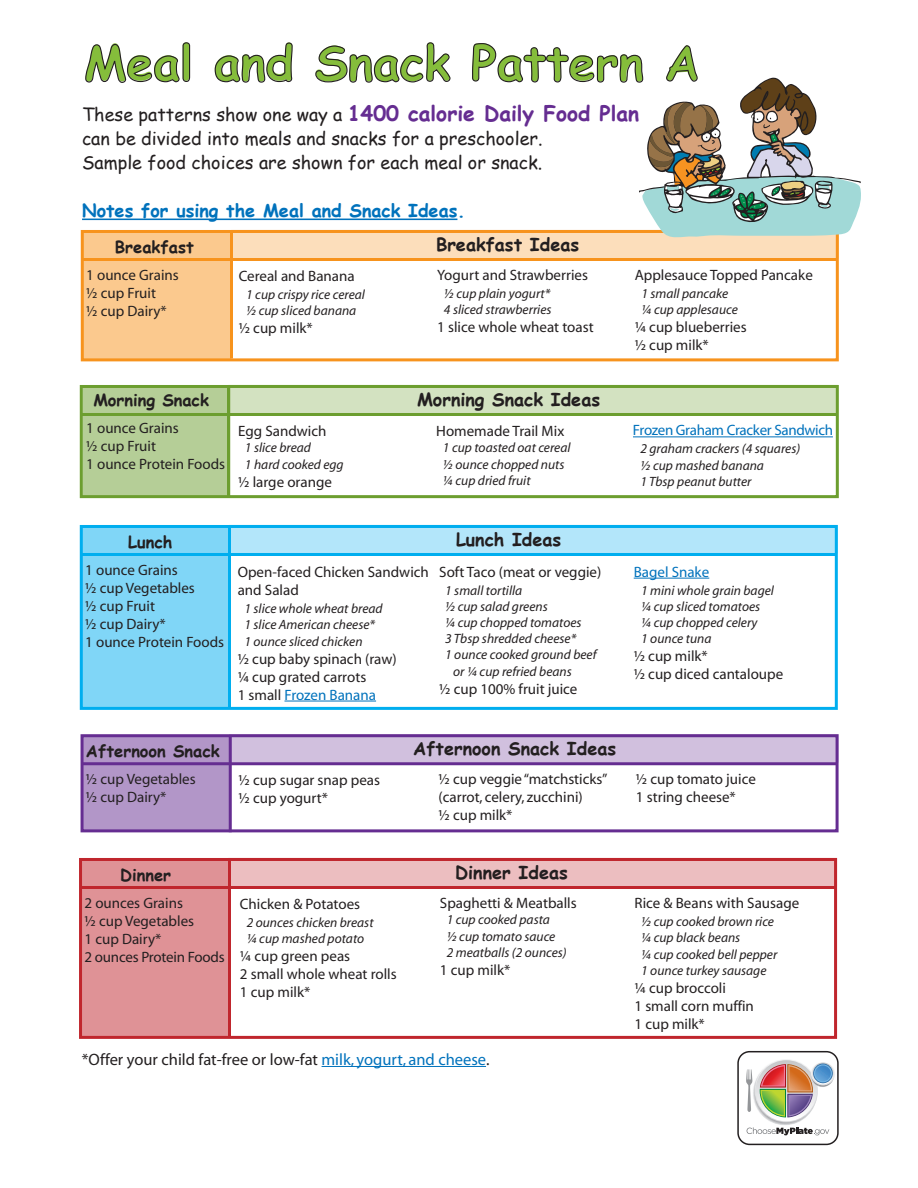
<style>
.page{position:relative;width:918px;height:1188px;background:#fff}
.page>*{position:absolute;margin:0;border:0;box-sizing:border-box;transform-origin:0 0}
.t1{font:700 48px "Comic Sans MS";color:#85bd3b}
.t2{font:18px/24px "Comic Sans MS";color:#231f20}
.t3{font:700 18px "Comic Sans MS";color:#231f20}
.t4{font:700 18px "Comic Sans MS";color:#0072bc}
.t5{font:16.5px "Myriad";color:#231f20}
.t6{font:700 16.5px "Comic Sans MS";color:#231f20}
.t7{font:15px/18px "Myriad";color:#231f20}
.t8{font:15px "Myriad";letter-spacing:-.02em;color:#0072bc}
.t9{font:15px "Myriad";color:#0072bc}
.t10{font:italic 13.5px/16.2px "Myriad";color:#231f20}
.s1{font-weight:700;font-size:21px;color:#652d91}
.s2{color:#0072bc}
</style>
<div class="page">
<hr style="left:322px;top:1066px;width:164px;height:1px;background:#0072bc">
<div style="left:81px;top:230px;width:758px;height:131px;border:3px solid #f7931d"></div>
<div style="left:82px;top:231px;width:149px;height:128px;background:#fbc98e;border:3px solid #f7931d"></div>
<div style="left:231px;top:230px;width:608px;height:28px;background:#fcdebb;border:3px solid #f7931d"></div>
<hr style="left:83px;top:258px;width:755px;height:3px;background:#f7931d">
<div style="left:80px;top:385px;width:759px;height:113px;border:3px solid #6c9e2f"></div>
<div style="left:82px;top:387px;width:148px;height:110px;background:#b5ce97;border:3px solid #6c9e2f"></div>
<div style="left:228px;top:385px;width:610px;height:28px;background:#d3e2c1;border:3px solid #6c9e2f"></div>
<hr style="left:80px;top:413px;width:756px;height:3px;background:#6c9e2f">
<div style="left:80px;top:525px;width:758px;height:185px;border:3px solid #00aeef"></div>
<div style="left:81px;top:526px;width:149px;height:182px;background:#80d6f7;border:3px solid #00aeef"></div>
<div style="left:229px;top:525px;width:609px;height:28px;background:#b3e6fa;border:3px solid #00aeef"></div>
<hr style="left:81px;top:553px;width:756px;height:3px;background:#00aeef">
<hr style="left:284px;top:701px;width:92px;height:1px;background:#0072bc">
<hr style="left:634px;top:578px;width:75px;height:1px;background:#0072bc">
<div style="left:81px;top:734px;width:758px;height:98px;border:3px solid #652d91"></div>
<div style="left:82px;top:735px;width:149px;height:95px;background:#b296c8;border:3px solid #652d91"></div>
<div style="left:229px;top:734px;width:610px;height:29px;background:#d1c0de;border:3px solid #652d91"></div>
<hr style="left:83px;top:762px;width:754px;height:3px;background:#652d91">
<div style="left:79px;top:858px;width:758px;height:181px;border:3px solid #c0262d"></div>
<div style="left:81px;top:859px;width:149px;height:178px;background:#df9296;border:3px solid #c0262d"></div>
<div style="left:228px;top:858px;width:609px;height:28px;background:#ecbec0;border:3px solid #c0262d"></div>
<hr style="left:81px;top:886px;width:755px;height:3px;background:#c0262d">
<hr style="left:230px;top:230px;width:3px;height:128px;background:#f7931d">
<hr style="left:227px;top:386px;width:3px;height:111px;background:#6c9e2f">
<hr style="left:228px;top:526px;width:3px;height:182px;background:#00aeef">
<hr style="left:229px;top:736px;width:3px;height:96px;background:#652d91">
<hr style="left:228px;top:859px;width:3px;height:178px;background:#c0262d">
<hr style="left:633px;top:436px;width:200px;height:1px;background:#0072bc">
<svg style="left:85px;top:42px;width:106px;height:41px"></svg>
<svg style="left:214px;top:42px;width:79px;height:41px"></svg>
<svg style="left:315px;top:42px;width:136px;height:41px"></svg>
<hr style="left:82px;top:219px;width:375px;height:1px;background:#0072bc">
<svg style="left:471px;top:43px;width:390px;height:198px"></svg>
<svg style="left:737px;top:1051px;width:102px;height:94px"></svg>
<h1 class="t1" style="left:84px;top:28px;width:617px">Meal and Snack Pattern A</h1>
<p class="t2" style="left:82px;top:102px;width:559px">These patterns show one way a <span class="s1">1400 calorie Daily Food Plan </span>can be divided into meals and snacks for a preschooler.<br>Sample food choices are shown for each meal or snack.</p>
<p class="t4" style="left:82px;top:197px;width:385px">Notes for using the Meal and Snack Ideas.</p>
<p class="t6" style="left:115px;top:234px;width:80px">Breakfast</p>
<p class="t3" style="left:436px;top:231px;width:145px">Breakfast Ideas</p>
<p class="t7" style="left:86px;top:266px;width:94px">1 ounce Grains ½ cup Fruit<br>½ cup Dairy*</p>
<p class="t7" style="left:239px;top:267px;width:117px">Cereal and Banana</p>
<p class="t7" style="left:437px;top:267px;width:152px">Yogurt and Strawberries</p>
<p class="t10" style="left:444px;top:286px;width:109px">½ cup plain yogurt*<br>4 sliced strawberries</p>
<p class="t7" style="left:437px;top:319px;width:158px">1 slice whole wheat toast</p>
<p class="t10" style="left:246px;top:287px;width:120px">1 cup crispy rice cereal ½ cup sliced banana</p>
<p class="t7" style="left:239px;top:319px;width:76px">½ cup milk*</p>
<p class="t6" style="left:93px;top:387px;width:117px">Morning Snack</p>
<p class="t7" style="left:86px;top:419px;width:140px">1 ounce Grains<br>½ cup Fruit<br>1 ounce Protein Foods</p>
<p class="t7" style="left:238px;top:423px;width:90px">Egg Sandwich</p>
<p class="t10" style="left:245px;top:440px;width:100px">1 slice bread<br>1 hard cooked egg</p>
<p class="t7" style="left:238px;top:473px;width:95px">½ large orange</p>
<p class="t3" style="left:417px;top:386px;width:185px">Morning Snack Ideas</p>
<p class="t7" style="left:436px;top:423px;width:130px">Homemade Trail Mix</p>
<p class="t10" style="left:443px;top:440px;width:129px">1 cup toasted oat cereal ½ ounce chopped nuts ¼ cup dried fruit</p>
<p class="t6" style="left:128px;top:529px;width:46px">Lunch</p>
<p class="t3" style="left:456px;top:526px;width:107px">Lunch Ideas</p>
<p class="t7" style="left:85px;top:561px;width:140px">1 ounce Grains<br>½ cup Vegetables<br>½ cup Fruit<br>½ cup Dairy*<br>1 ounce Protein Foods</p>
<p class="t7" style="left:238px;top:564px;width:193px">Open-faced Chicken Sandwich and Salad</p>
<p class="t7" style="left:439px;top:563px;width:164px">Soft Taco (meat or veggie)</p>
<p class="t10" style="left:445px;top:583px;width:79px">1 small tortilla</p>
<p class="t10" style="left:445px;top:599px;width:104px">½ cup salad greens</p>
<p class="t10" style="left:445px;top:615px;width:138px">¼ cup chopped tomatoes</p>
<p class="t10" style="left:445px;top:631px;width:133px">3 Tbsp shredded cheese*</p>
<p class="t10" style="left:445px;top:647px;width:153px">1 ounce cooked ground beef</p>
<p class="t10" style="left:453px;top:664px;width:120px">or ¼ cup refried beans</p>
<p class="t7" style="left:439px;top:680px;width:140px">½ cup 100% fruit juice</p>
<p class="t10" style="left:244px;top:601px;width:140px">1 slice whole wheat bread<br>1 slice American cheese*<br>1 ounce sliced chicken</p>
<p class="t7" style="left:238px;top:650px;width:160px">½ cup baby spinach (raw) ¼ cup grated carrots<br>1 small <span class="s2">Frozen Banana</span></p>
<p class="t7" style="left:635px;top:267px;width:180px">Applesauce Topped Pancake</p>
<p class="t10" style="left:641px;top:286px;width:98px">1 small pancake ¼ cup applesauce</p>
<p class="t7" style="left:635px;top:319px;width:114px">¼ cup blueberries ½ cup milk*</p>
<p class="t8" style="left:633px;top:423px;width:202px">Frozen Graham Cracker Sandwich</p>
<p class="t10" style="left:640px;top:441px;width:161px">2 graham crackers (4 squares) ½ cup mashed banana<br>1 Tbsp peanut butter</p>
<p class="t9" style="left:634px;top:564px;width:77px">Bagel Snake</p>
<p class="t10" style="left:641px;top:583px;width:134px">1 mini whole grain bagel ¼ cup sliced tomatoes<br>¼ cup chopped celery<br>1 ounce tuna</p>
<p class="t7" style="left:634px;top:648px;width:151px">½ cup milk*<br>½ cup diced cantaloupe</p>
<p class="t6" style="left:86px;top:739px;width:135px">Afternoon Snack</p>
<p class="t3" style="left:413px;top:735px;width:205px">Afternoon Snack Ideas</p>
<p class="t7" style="left:86px;top:771px;width:111px">½ cup Vegetables ½ cup Dairy*</p>
<p class="t7" style="left:238px;top:772px;width:143px">½ cup sugar snap peas ½ cup yogurt*</p>
<p class="t7" style="left:438px;top:771px;width:171px">½ cup veggie “matchsticks” (carrot, celery, zucchini)<br>½ cup milk*</p>
<p class="t7" style="left:636px;top:771px;width:121px">½ cup tomato juice<br>1 string cheese*</p>
<p class="t6" style="left:120px;top:862px;width:52px">Dinner</p>
<p class="t3" style="left:455px;top:859px;width:114px">Dinner Ideas</p>
<p class="t7" style="left:84px;top:894px;width:142px">2 ounces Grains<br>½ cup Vegetables<br>1 cup Dairy*<br>2 ounces Protein Foods</p>
<p class="t7" style="left:440px;top:895px;width:138px">Spaghetti &amp; Meatballs</p>
<p class="t7" style="left:240px;top:895px;width:122px">Chicken &amp; Potatoes</p>
<p class="t10" style="left:247px;top:915px;width:128px">2 ounces chicken breast ¼ cup mashed potato</p>
<p class="t7" style="left:240px;top:947px;width:158px">¼ cup green peas<br>2 small whole wheat rolls<br>1 cup milk*</p>
<p class="t10" style="left:447px;top:912px;width:122px">1 cup cooked pasta<br>½ cup tomato sauce<br>2 meatballs (2 ounces)</p>
<p class="t7" style="left:440px;top:961px;width:72px">1 cup milk*</p>
<p class="t5" style="left:82px;top:1051px;width:409px">*Offer your child fat-free or low-fat <span class="s2">milk, yogurt, and cheese</span>.</p>
<p class="t7" style="left:634px;top:895px;width:166px">Rice &amp; Beans with Sausage</p>
<p class="t10" style="left:641px;top:914px;width:138px">½ cup cooked brown rice ¼ cup black beans<br>¼ cup cooked bell pepper<br>1 ounce turkey sausage</p>
<p class="t7" style="left:634px;top:979px;width:121px">¼ cup broccoli<br>1 small corn muffin<br>1 cup milk*</p>
</div>
